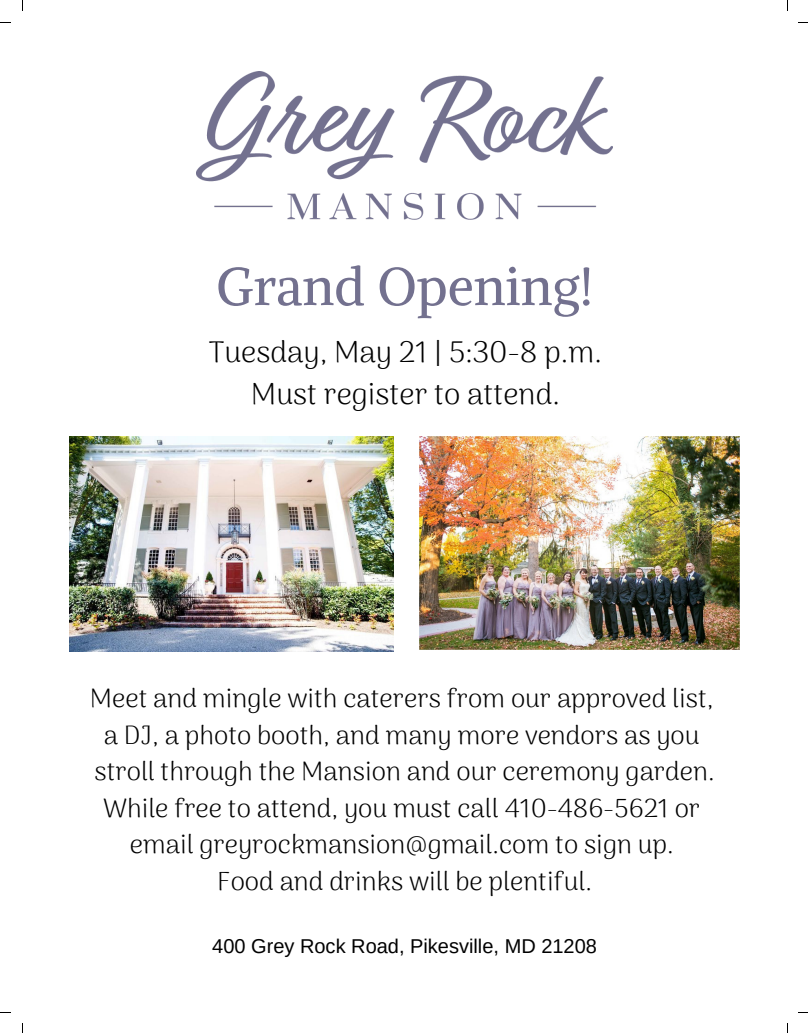
<style>
.page{position:relative;width:808px;height:1033px;background:#fff}
.page>*{position:absolute;margin:0;border:0;box-sizing:border-box;transform-origin:0 0}
.t1{font:52.5px "Alike";color:#73718f}
.t2{font:300 30px/41.2px "Arima Madurai";color:#000;text-align:center}
.t3{font:300 26.25px/36.5px "Arima Madurai";color:#000;text-align:center}
.t4{font:20px "Arimo";color:#000}
</style>
<div class="page">
<img style="left:196px;top:72px;width:416px;height:148px">
<img style="left:69px;top:436px;width:324px;height:215px">
<img style="left:420px;top:436px;width:319px;height:213px">
<h1 class="t1" style="left:216px;top:253px;width:378px">Grand Opening!</h1>
<p class="t2" style="left:209px;top:331px;width:394px">Tuesday, May 21 | 5:30-8 p.m.<br>Must register to attend.</p>
<p class="t3" style="left:90px;top:679px;width:626px">Meet and mingle with caterers from our approved list, a DJ, a photo booth, and many more vendors as you stroll through the Mansion and our ceremony garden.<br>While free to attend, you must call 410-486-5621 or email greyrockmansion@gmail.com to sign up.<br>Food and drinks will be plentiful.</p>
<p class="t4" style="left:212px;top:935px;width:386px">400 Grey Rock Road, Pikesville, MD 21208</p>
</div>
